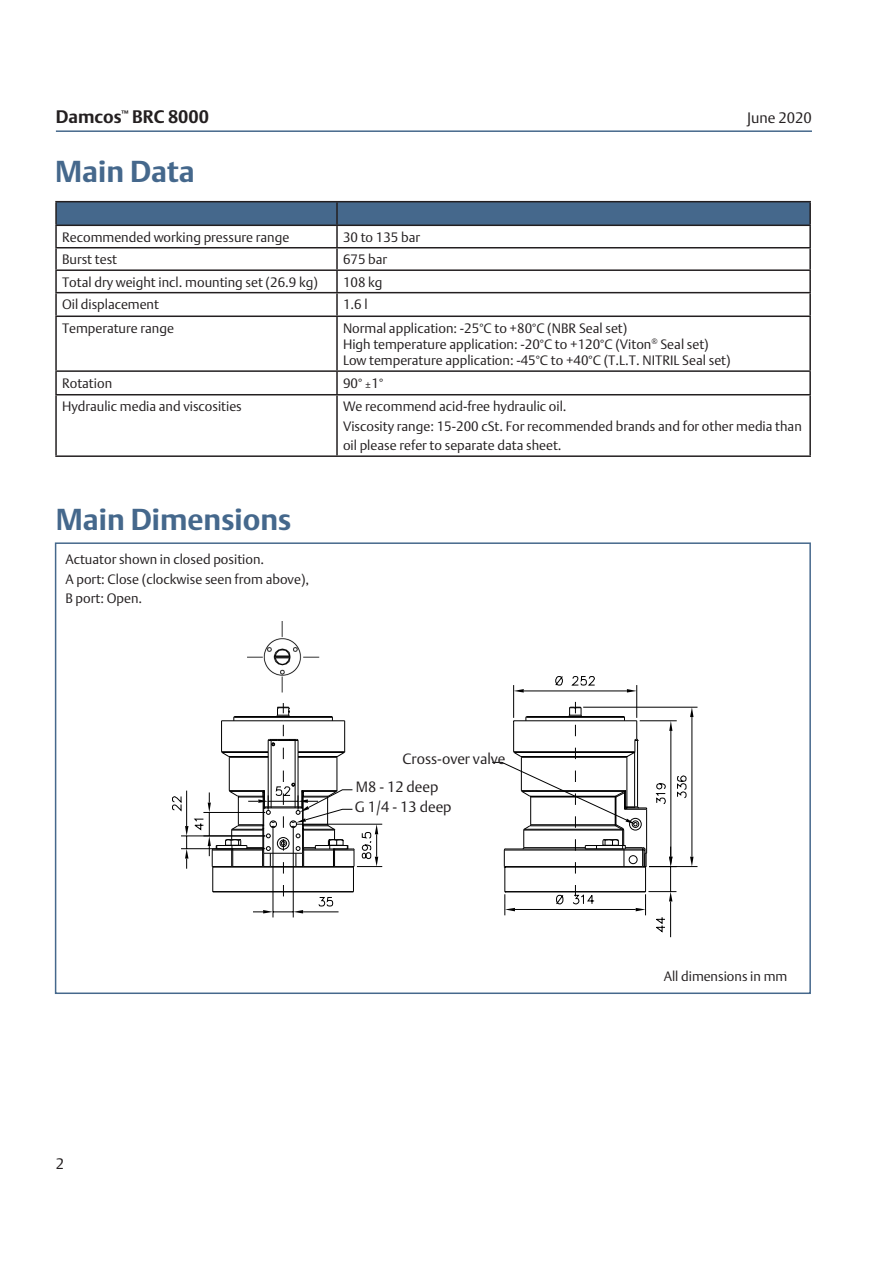
<style>
.page{position:relative;width:893px;height:1263px;background:#fff}
.page>*{position:absolute;margin:0;border:0;box-sizing:border-box;transform-origin:0 0}
.Section_Title{font:700 30px "DTL Argo T";color:#45688c}
.t1{font:700 18px "DTL Argo T";color:#231f20}
.t2{font:15px "DTL Argo T Light";color:#231f20}
.Body_text{font:14.85px "DTL Argo T Light";color:#231f20}
.Table_text{font:13.5px/19.5px "DTL Argo T Light";color:#231f20}
.Body_text-2{font:13.5px/19.5px "DTL Argo T Light";color:#231f20}
.t3{font:700 7.8px "DTL Argo T";color:#231f20}
.s1{font-size:12px}
</style>
<div class="page">
<hr style="left:56px;top:130px;width:756px;height:2px;background:#45688c">
<div style="left:55px;top:542px;width:756px;height:452px;border:2px solid #45688c"></div>
<svg style="left:57px;top:202px;width:752px;height:23px;background:#436587"></svg>
<hr style="left:55px;top:201px;width:282px;height:1px;background:#231f20">
<hr style="left:55px;top:202px;width:2px;height:23px;background:#231f20">
<hr style="left:337px;top:201px;width:474px;height:1px;background:#231f20">
<hr style="left:336px;top:202px;width:2px;height:23px;background:#231f20">
<hr style="left:809px;top:202px;width:2px;height:23px;background:#231f20">
<hr style="left:55px;top:225px;width:282px;height:1px;background:#231f20">
<hr style="left:55px;top:226px;width:2px;height:21px;background:#231f20">
<hr style="left:337px;top:225px;width:474px;height:1px;background:#231f20">
<hr style="left:336px;top:226px;width:2px;height:21px;background:#231f20">
<hr style="left:809px;top:226px;width:2px;height:21px;background:#231f20">
<hr style="left:55px;top:247px;width:282px;height:1px;background:#231f20">
<hr style="left:55px;top:248px;width:2px;height:21px;background:#231f20">
<hr style="left:337px;top:247px;width:474px;height:1px;background:#231f20">
<hr style="left:336px;top:248px;width:2px;height:21px;background:#231f20">
<hr style="left:809px;top:248px;width:2px;height:21px;background:#231f20">
<hr style="left:55px;top:269px;width:282px;height:2px;background:#231f20">
<hr style="left:55px;top:271px;width:2px;height:21px;background:#231f20">
<hr style="left:337px;top:269px;width:474px;height:2px;background:#231f20">
<hr style="left:336px;top:271px;width:2px;height:21px;background:#231f20">
<hr style="left:809px;top:271px;width:2px;height:21px;background:#231f20">
<hr style="left:55px;top:292px;width:282px;height:1px;background:#231f20">
<hr style="left:55px;top:293px;width:2px;height:22px;background:#231f20">
<hr style="left:337px;top:292px;width:474px;height:1px;background:#231f20">
<hr style="left:336px;top:293px;width:2px;height:22px;background:#231f20">
<hr style="left:809px;top:293px;width:2px;height:22px;background:#231f20">
<hr style="left:55px;top:315px;width:282px;height:2px;background:#231f20">
<hr style="left:55px;top:317px;width:2px;height:53px;background:#231f20">
<hr style="left:337px;top:315px;width:474px;height:2px;background:#231f20">
<hr style="left:336px;top:317px;width:2px;height:53px;background:#231f20">
<hr style="left:809px;top:317px;width:2px;height:53px;background:#231f20">
<hr style="left:55px;top:370px;width:282px;height:2px;background:#231f20">
<hr style="left:55px;top:372px;width:2px;height:22px;background:#231f20">
<hr style="left:337px;top:370px;width:474px;height:2px;background:#231f20">
<hr style="left:336px;top:372px;width:2px;height:22px;background:#231f20">
<hr style="left:809px;top:372px;width:2px;height:22px;background:#231f20">
<hr style="left:55px;top:394px;width:282px;height:1px;background:#231f20">
<hr style="left:55px;top:395px;width:2px;height:60px;background:#231f20">
<hr style="left:337px;top:394px;width:474px;height:1px;background:#231f20">
<hr style="left:336px;top:395px;width:2px;height:60px;background:#231f20">
<hr style="left:809px;top:395px;width:2px;height:60px;background:#231f20">
<hr style="left:55px;top:455px;width:282px;height:2px;background:#231f20">
<hr style="left:337px;top:455px;width:474px;height:2px;background:#231f20">
<hr style="left:670px;top:901px;width:1px;height:36px;background:#000">
<svg style="left:503px;top:684px;width:190px;height:248px"></svg>
<hr style="left:273px;top:827px;width:1px;height:90px;background:#000">
<hr style="left:293px;top:827px;width:1px;height:90px;background:#000">
<svg style="left:185px;top:703px;width:170px;height:210px"></svg>
<svg style="left:172px;top:706px;width:464px;height:145px"></svg>
<img style="left:248px;top:621px;width:72px;height:72px">
<h2 class="t1" style="left:56px;top:106px;width:67px">Damcos</h2>
<p class="t3" style="left:122px;top:108px;width:9px">™</p>
<h2 class="t1" style="left:132px;top:106px;width:78px">BRC 8000</h2>
<p class="t2" style="left:747px;top:109px;width:66px">June 2020</p>
<p class="Section_Title" style="left:55px;top:154px;width:141px">Main Data</p>
<p class="Table_text" style="left:62px;top:227px;width:229px">Recommended working pressure range</p>
<p class="Table_text" style="left:343px;top:227px;width:79px">30 to 135 bar</p>
<p class="Table_text" style="left:62px;top:250px;width:57px">Burst test</p>
<p class="Table_text" style="left:343px;top:250px;width:46px">675 bar</p>
<p class="Table_text" style="left:62px;top:272px;width:257px">Total dry weight incl. mounting set (26.9 kg)</p>
<p class="Table_text" style="left:343px;top:272px;width:41px">108 kg</p>
<p class="Table_text" style="left:62px;top:294px;width:98px">Oil displacement</p>
<p class="Table_text" style="left:343px;top:294px;width:26px">1.6 l</p>
<p class="Table_text" style="left:62px;top:318px;width:113px">Temperature range</p>
<p class="Table_text" style="left:343px;top:318px;width:286px">Normal application: -25°C to +80°C (NBR Seal set)</p>
<p class="Table_text" style="left:343px;top:334px;width:367px">High temperature application: -20°C to +120°C (Viton<sup>®</sup> Seal set)</p>
<p class="Table_text" style="left:343px;top:350px;width:389px">Low temperature application: -45°C to +40°C (T.L.T. NITRIL Seal set)</p>
<p class="Table_text" style="left:62px;top:373px;width:52px">Rotation</p>
<p class="Table_text" style="left:343px;top:373px;width:42px">90° <span class="s1">±</span>1°</p>
<p class="Table_text" style="left:62px;top:396px;width:181px">Hydraulic media and viscosities</p>
<p class="Table_text" style="left:343px;top:396px;width:225px">We recommend acid-free hydraulic oil.</p>
<p class="Table_text" style="left:343px;top:416px;width:460px">Viscosity range: 15-200 cSt. For recommended brands and for other media than oil please refer to separate data sheet.</p>
<p class="Section_Title" style="left:56px;top:501px;width:237px">Main Dimensions</p>
<p class="Body_text-2" style="left:65px;top:549px;width:245px">Actuator shown in closed position.<br>A port: Close (clockwise seen from above),<br>B port: Open.</p>
<p class="Body_text" style="left:403px;top:750px;width:105px">Cross-over valve</p>
<p class="Body_text" style="left:356px;top:778px;width:84px">M8 - 12 deep</p>
<p class="Body_text" style="left:355px;top:798px;width:98px">G 1/4 - 13 deep</p>
<p class="t2" style="left:56px;top:1155px;width:10px">2</p>
<p class="Body_text-2" style="left:664px;top:967px;width:125px">All dimensions in mm</p>
</div>
